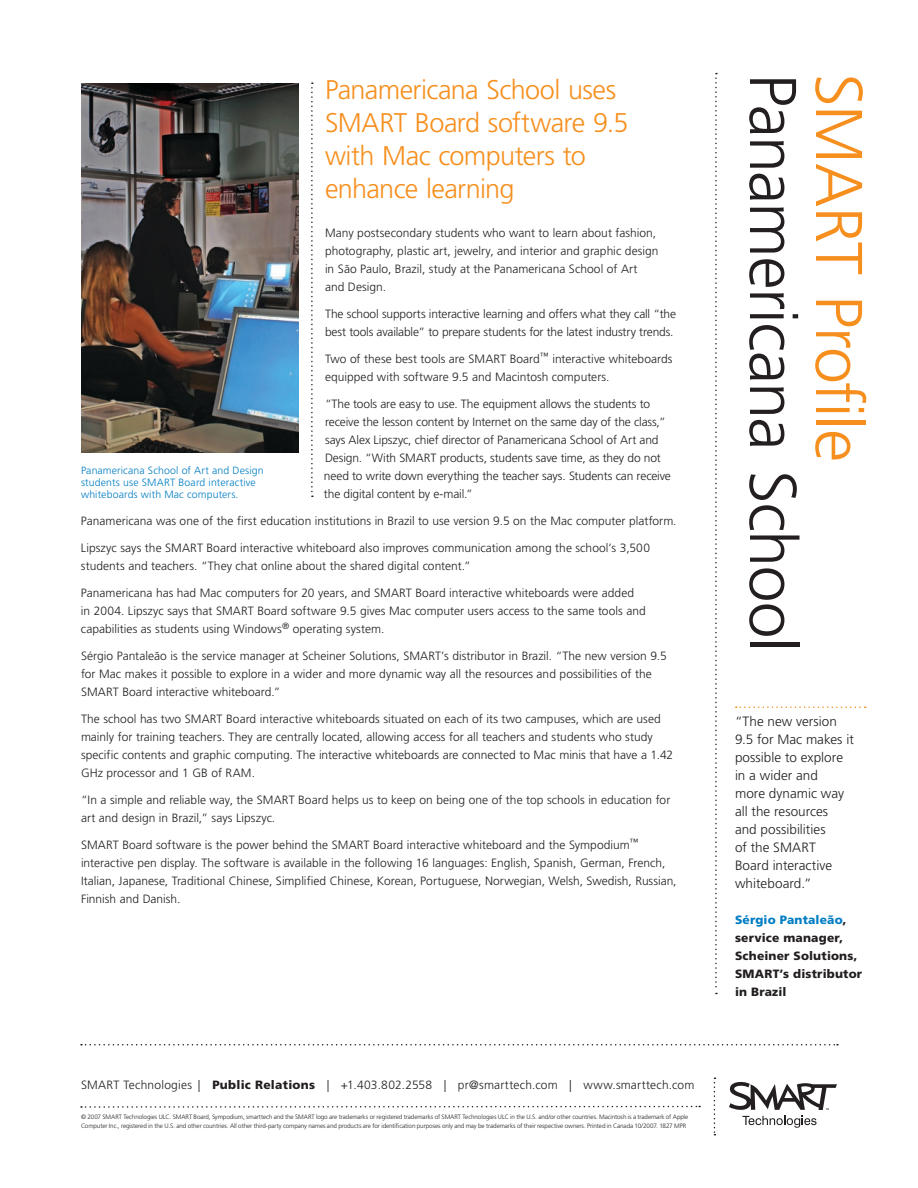
<style>
.page{position:relative;width:918px;height:1188px;background:#fff}
.page>*{position:absolute;margin:0;border:0;box-sizing:border-box;transform-origin:0 0}
.t1{font:300 66px "Frutiger LT Std";letter-spacing:-.02em;color:#231f20}
.t2{font:300 66px "Frutiger LT Std";letter-spacing:-.02em;color:#f78f1e}
.t3{font:300 27px/33px "Frutiger LT Std";letter-spacing:-.02em;color:#f78f1e}
.t4{font:300 13.5px/18px "Frutiger LT Std";letter-spacing:.005em;color:#231f20}
.t5{font:300 12px/18px "Frutiger LT Std";color:#231f20}
.t6{font:300 12px "Frutiger LT Std";letter-spacing:.02em;color:#231f20}
.t7{font:900 12px/18px "Frutiger LT Std";letter-spacing:.015em;color:#231f20}
.t8{font:300 10.5px/12px "Frutiger LT Std";letter-spacing:.01em;color:#007dc3}
.t9{font:300 6.3px/9px "Frutiger LT Std";letter-spacing:-.015em;color:#231f20}
.s1{font-weight:900}
.s2{color:#007dc3}
</style>
<div class="page">
<svg style="left:729px;top:1082px;width:108px;height:46px"></svg>
<svg style="left:81px;top:1105px;width:619px;height:3px"></svg>
<svg style="left:714px;top:1078px;width:1px;height:57px"></svg>
<img style="left:81px;top:84px;width:217px;height:369px">
<svg style="left:311px;top:82px;width:2px;height:415px"></svg>
<svg style="left:81px;top:1044px;width:757px;height:2px"></svg>
<svg style="left:715px;top:73px;width:2px;height:921px"></svg>
<svg style="left:736px;top:706px;width:130px;height:2px"></svg>
<h2 class="t3" style="left:325px;top:74px;width:305px">Panamericana School uses<br>SMART Board software 9.5 with Mac computers to enhance learning</h2>
<p class="t5" style="left:325px;top:224px;width:335px">Many postsecondary students who want to learn about fashion, photography, plastic art, jewelry, and interior and graphic design in São Paulo, Brazil, study at the Panamericana School of Art and Design.</p>
<p class="t5" style="left:325px;top:305px;width:353px">The school supports interactive learning and offers what they call “the best tools available” to prepare students for the latest industry trends.</p>
<p class="t5" style="left:325px;top:350px;width:349px">Two of these best tools are SMART Board<sup>™</sup> interactive whiteboards equipped with software 9.5 and Macintosh computers.</p>
<p class="t5" style="left:324px;top:395px;width:348px">“The tools are easy to use. The equipment allows the students to receive the lesson content by Internet on the same day of the class,” says Alex Lipszyc, chief director of Panamericana School of Art and Design. “With SMART products, students save time, as they do not need to write down everything the teacher says. Students can receive the digital content by e-mail.”</p>
<p class="t5" style="left:81px;top:512px;width:597px">Panamericana was one of the first education institutions in Brazil to use version 9.5 on the Mac computer platform.</p>
<p class="t5" style="left:81px;top:539px;width:571px">Lipszyc says the SMART Board interactive whiteboard also improves communication among the school’s 3,500 students and teachers. “They chat online about the shared digital content.”</p>
<p class="t5" style="left:81px;top:584px;width:566px">Panamericana has had Mac computers for 20 years, and SMART Board interactive whiteboards were added in 2004. Lipszyc says that SMART Board software 9.5 gives Mac computer users access to the same tools and capabilities as students using Windows<sup>®</sup> operating system.</p>
<p class="t5" style="left:81px;top:647px;width:587px">Sérgio Pantaleão is the service manager at Scheiner Solutions, SMART’s distributor in Brazil. “The new version 9.5 for Mac makes it possible to explore in a wider and more dynamic way all the resources and possibilities of the<br>SMART Board interactive whiteboard.”</p>
<p class="t5" style="left:81px;top:710px;width:594px">The school has two SMART Board interactive whiteboards situated on each of its two campuses, which are used mainly for training teachers. They are centrally located, allowing access for all teachers and students who study specific contents and graphic computing. The interactive whiteboards are connected to Mac minis that have a 1.42<br>GHz processor and 1 GB of RAM.</p>
<p class="t5" style="left:81px;top:791px;width:591px">“In a simple and reliable way, the SMART Board helps us to keep on being one of the top schools in education for art and design in Brazil,” says Lipszyc.</p>
<p class="t5" style="left:81px;top:836px;width:597px">SMART Board software is the power behind the SMART Board interactive whiteboard and the Sympodium<sup>™ </sup>interactive pen display. The software is available in the following 16 languages: English, Spanish, German, French, Italian, Japanese, Traditional Chinese, Simplified Chinese, Korean, Portuguese, Norwegian, Welsh, Swedish, Russian, Finnish and Danish.</p>
<p class="t8" style="left:81px;top:465px;width:184px">Panamericana School of Art and Design students use SMART Board interactive whiteboards with Mac computers.</p>
<p class="t6" style="left:81px;top:1078px;width:615px">SMART Technologies | <span class="s1">Public Relations</span> | +1.403.802.2558 | pr@smarttech.com | www.smarttech.com</p>
<p class="t9" style="left:81px;top:1112px;width:609px">© 2007 SMART Technologies ULC. SMART Board, Sympodium, smarttech and the SMART logo are trademarks or registered trademarks of SMART Technologies ULC in the U.S. and/or other countries. Macintosh is a trademark of Apple<br>Computer Inc., registered in the U.S. and other countries. All other third-party company names and products are for identification purposes only and may be trademarks of their respective owners. Printed in Canada 10/2007. 1827 MPR</p>
<h1 class="t1" style="left:810px;top:74px;width:580px;rotate:90deg">Panamericana School</h1>
<h1 class="t2" style="left:876px;top:74px;width:390px;rotate:90deg">SMART Profile</h1>
<p class="t4" style="left:735px;top:713px;width:120px">“The new version<br>9.5 for Mac makes it possible to explore in a wider and<br>more dynamic way all the resources<br>and possibilities<br>of the SMART<br>Board interactive whiteboard.”</p>
<p class="t7" style="left:735px;top:911px;width:129px"><span class="s2">Sérgio Pantaleão</span>, service manager,<br>Scheiner Solutions,<br>SMART’s distributor in Brazil</p>
</div>
